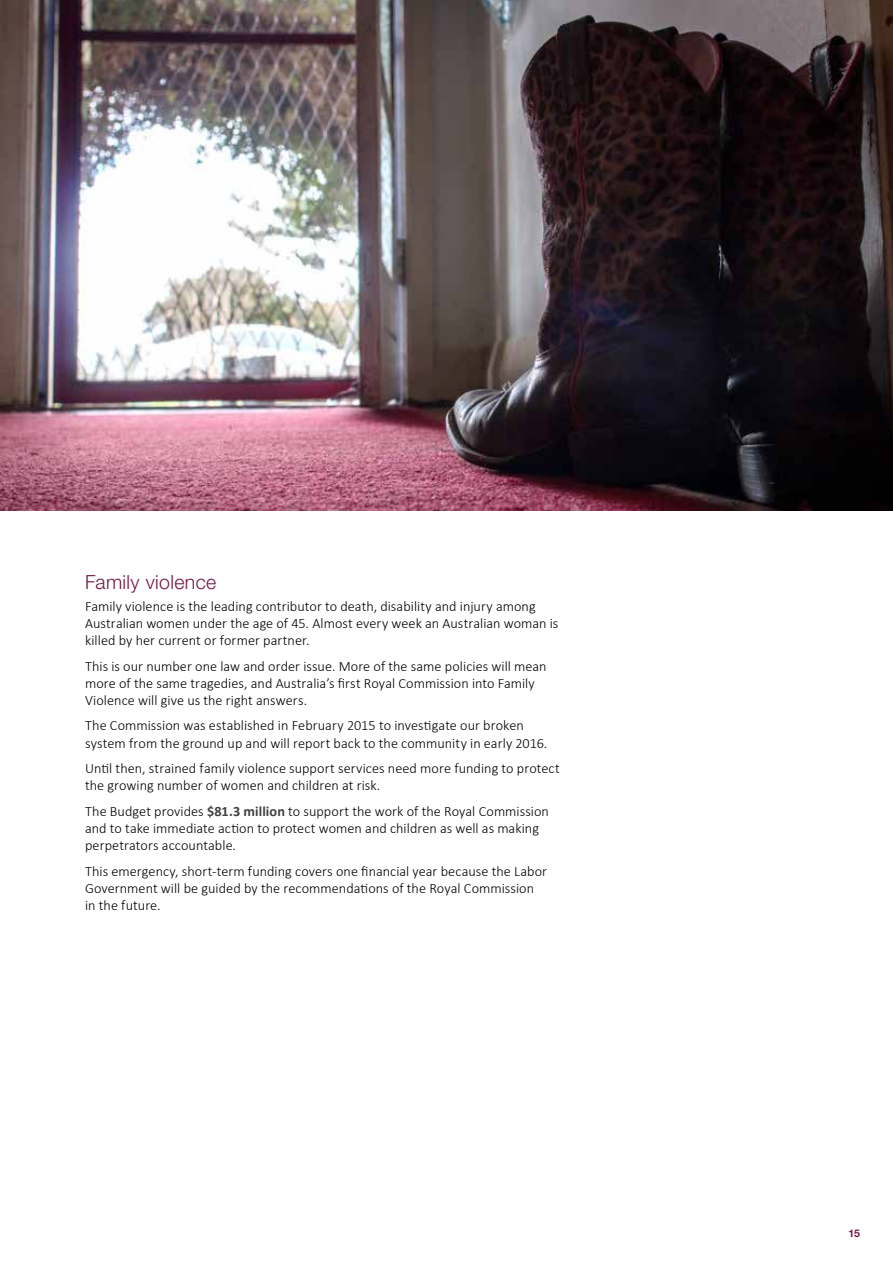
<style>
.page{position:relative;width:893px;height:1263px;background:#fff}
.page>*{position:absolute;margin:0;border:0;box-sizing:border-box;transform-origin:0 0}
.t1{font:300 19.5px "Helvetica Neue";letter-spacing:.02em;color:#761846}
.t2{font:300 14.25px/17.1px "Calibri";color:#000}
.t3{font:700 10.5px "Helvetica Neue East A";color:#761846}
.s1{font-weight:700;color:#414042}
</style>
<div class="page">
<img style="left:0;top:0;width:893px;height:510px">
<h1 class="t1" style="left:85px;top:571px;width:133px">Family violence</h1>
<p class="t2" style="left:85px;top:597px;width:475px">Family violence is the leading contributor to death, disability and injury among<br>Australian women under the age of 45. Almost every week an Australian woman is killed by her current or former partner.</p>
<p class="t2" style="left:85px;top:657px;width:463px">This is our number one law and order issue. More of the same policies will mean more of the same tragedies, and Australia’s first Royal Commission into Family<br>Violence will give us the right answers.</p>
<p class="t2" style="left:85px;top:716px;width:464px">The Commission was established in February 2015 to investigate our broken system from the ground up and will report back to the community in early 2016.</p>
<p class="t2" style="left:85px;top:759px;width:476px">Until then, strained family violence support services need more funding to protect the growing number of women and children at risk.</p>
<p class="t2" style="left:85px;top:802px;width:465px">The Budget provides <span class="s1">$81.3 million</span> to support the work of the Royal Commission and to take immediate action to protect women and children as well as making perpetrators accountable.</p>
<p class="t2" style="left:85px;top:862px;width:464px">This emergency, short-term funding covers one financial year because the Labor<br>Government will be guided by the recommendations of the Royal Commission in the future.</p>
<p class="t3" style="left:848px;top:1227px;width:13px">15</p>
</div>
